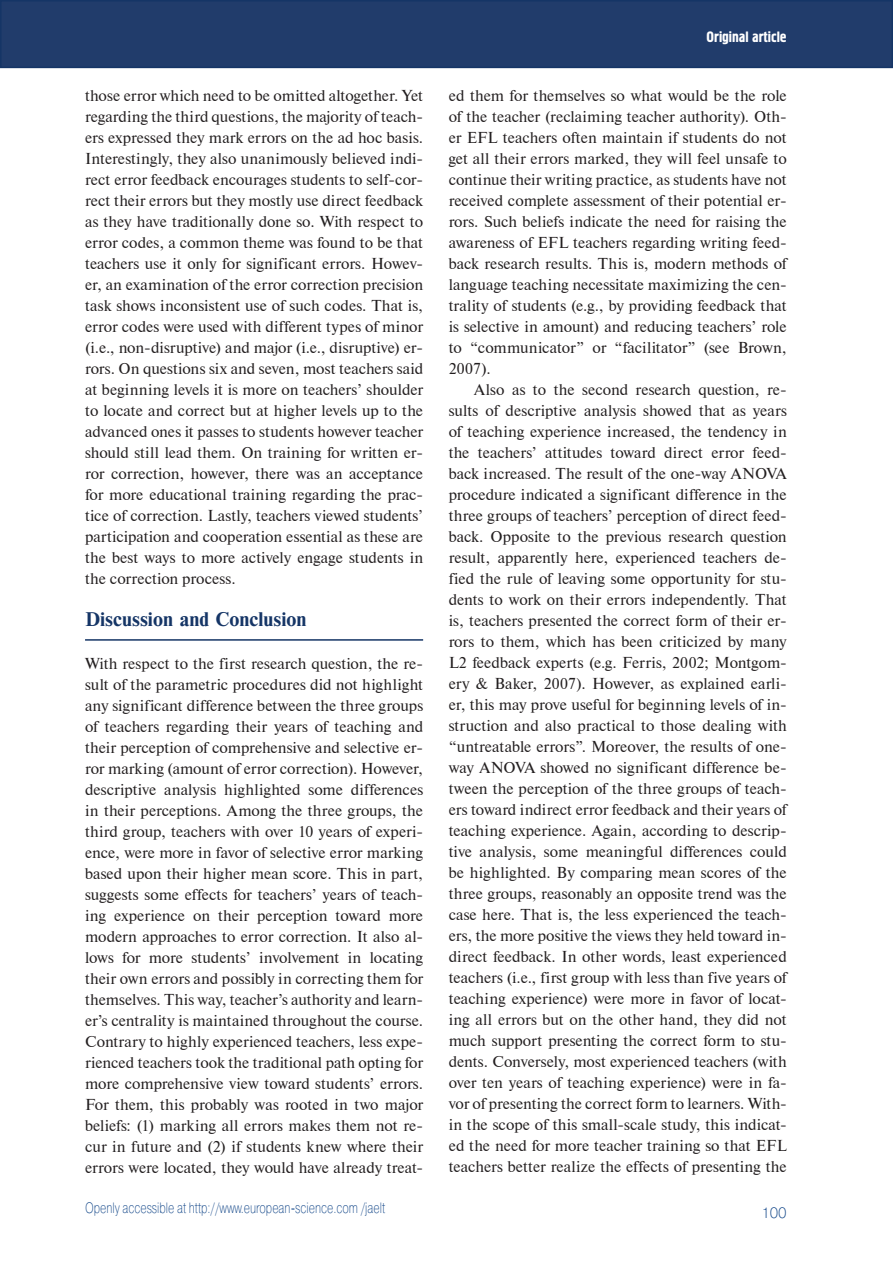
<style>
.page{position:relative;width:893px;height:1263px;background:#fff}
.page>*{position:absolute;margin:0;border:0;box-sizing:border-box;transform-origin:0 0}
.t1{font:18.75px "Newton C Bold";color:#153566}
.t2{font:15.75px/21px "Newton CTT";color:#231f20;text-align:justify}
.t3{font:15px "Pragmatica Light C";color:#134789;scale:.75 1}
.t4{font:15px "Hermes C";color:#fff}
.t5{font:15px "Pragmatica Light C";color:#134789}
</style>
<div class="page">
<div style="left:1px;top:1px;width:891px;height:66px;background:#213c6b"></div>
<div style="left:0;top:0;width:893px;height:68px;border:2px solid #153566"></div>
<hr style="left:85px;top:639px;width:338px;height:2px;background:#153566">
<p class="t2" style="left:85px;top:85px;width:340px">those error which need to be omitted altogether. Yet regarding the third questions, the majority of teach&shy;ers expressed they mark errors on the ad hoc basis.<br>Interestingly, they also unanimously believed indi&shy;rect error feedback encourages students to self-cor&shy;rect their errors but they mostly use direct feedback as they have traditionally done so. With respect to error codes, a common theme was found to be that teachers use it only for significant errors. Howev&shy;er, an examination of the error correction precision task shows inconsistent use of such codes. That is, error codes were used with different types of minor (i.e., non-disruptive) and major (i.e., disruptive) er&shy;rors. On questions six and seven, most teachers said at beginning levels it is more on teachers’ shoulder to locate and correct but at higher levels up to the advanced ones it passes to students however teacher should still lead them. On training for written er&shy;ror correction, however, there was an acceptance for more educational training regarding the prac&shy;tice of correction. Lastly, teachers viewed students’ participation and cooperation essential as these are the best ways to more actively engage students in the correction process.</p>
<p class="t1" style="left:85px;top:612px;width:223px">Discussion and Conclusion</p>
<p class="t2" style="left:85px;top:653px;width:340px">With respect to the first research question, the re&shy;sult of the parametric procedures did not highlight any significant difference between the three groups of teachers regarding their years of teaching and their perception of comprehensive and selective er&shy;ror marking (amount of error correction). However, descriptive analysis highlighted some differences in their perceptions. Among the three groups, the third group, teachers with over 10 years of experi&shy;ence, were more in favor of selective error marking based upon their higher mean score. This in part, suggests some effects for teachers’ years of teach&shy;ing experience on their perception toward more modern approaches to error correction. It also al&shy;lows for more students’ involvement in locating their own errors and possibly in correcting them for themselves. This way, teacher’s authority and learn&shy;er’s centrality is maintained throughout the course.<br>Contrary to highly experienced teachers, less expe&shy;rienced teachers took the traditional path opting for more comprehensive view toward students’ errors.<br>For them, this probably was rooted in two major beliefs: (1) marking all errors makes them not re&shy;cur in future and (2) if students knew where their errors were located, they would have already treat-</p>
<p class="t3" style="left:85px;top:1202px;width:401px">Openly accessible at http://www.european-science.com /jaelt</p>
<p class="t4" style="left:706px;top:32px;width:82px">Original article</p>
<p class="t2" style="left:449px;top:85px;width:340px">ed them for themselves so what would be the role of the teacher (reclaiming teacher authority). Oth&shy;er EFL teachers often maintain if students do not get all their errors marked, they will feel unsafe to continue their writing practice, as students have not received complete assessment of their potential er&shy;rors. Such beliefs indicate the need for raising the awareness of EFL teachers regarding writing feed&shy;back research results. This is, modern methods of language teaching necessitate maximizing the cen&shy;trality of students (e.g., by providing feedback that is selective in amount) and reducing teachers’ role to “communicator” or “facilitator” (see Brown, 2007).</p>
<p class="t2" style="left:449px;top:379px;width:340px;text-indent:26px">Also as to the second research question, re&shy;sults of descriptive analysis showed that as years of teaching experience increased, the tendency in the teachers’ attitudes toward direct error feed&shy;back increased. The result of the one-way ANOVA procedure indicated a significant difference in the three groups of teachers’ perception of direct feed&shy;back. Opposite to the previous research question result, apparently here, experienced teachers de&shy;fied the rule of leaving some opportunity for stu&shy;dents to work on their errors independently. That is, teachers presented the correct form of their er&shy;rors to them, which has been criticized by many L2 feedback experts (e.g. Ferris, 2002; Montgom&shy;ery &amp; Baker, 2007). However, as explained earli&shy;er, this may prove useful for beginning levels of in&shy;struction and also practical to those dealing with “untreatable errors”. Moreover, the results of one&shy;way ANOVA showed no significant difference be&shy;tween the perception of the three groups of teach&shy;ers toward indirect error feedback and their years of teaching experience. Again, according to descrip&shy;tive analysis, some meaningful differences could be highlighted. By comparing mean scores of the three groups, reasonably an opposite trend was the case here. That is, the less experienced the teach&shy;ers, the more positive the views they held toward in&shy;direct feedback. In other words, least experienced teachers (i.e., first group with less than five years of teaching experience) were more in favor of locat&shy;ing all errors but on the other hand, they did not much support presenting the correct form to stu&shy;dents. Conversely, most experienced teachers (with over ten years of teaching experience) were in fa&shy;vor of presenting the correct form to learners. With&shy;in the scope of this small-scale study, this indicat&shy;ed the need for more teacher training so that EFL teachers better realize the effects of presenting the</p>
<p class="t5" style="left:761px;top:1208px;width:27px">100</p>
</div>
